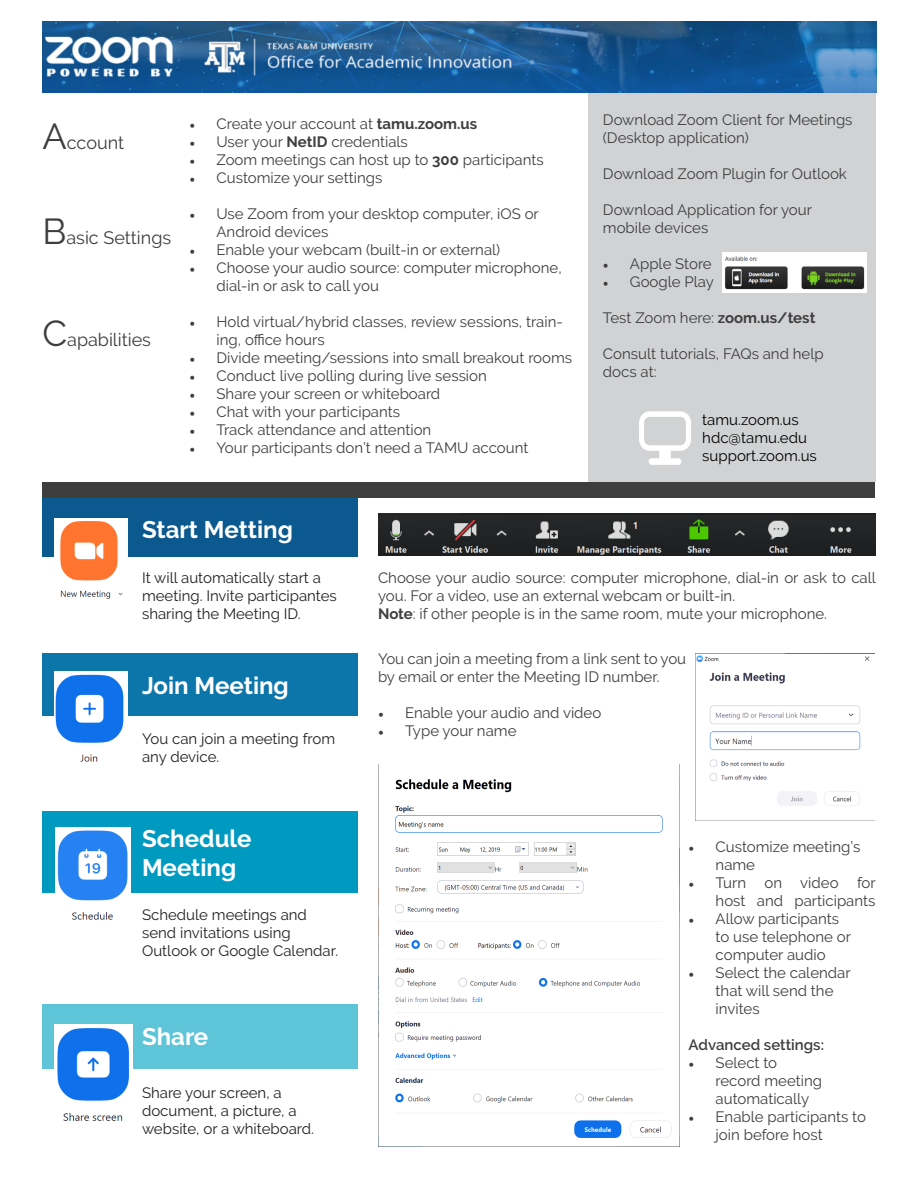
<style>
.page{position:relative;width:918px;height:1188px;background:#fff}
.page>*{position:absolute;margin:0;border:0;box-sizing:border-box;transform-origin:0 0}
.Subtitle{font:700 24px "Raleway";color:#fff}
.Text_2{font:18px "Raleway";color:#3e3e3f}
.Text_2-2{font:15px/18px "Raleway";color:#3e3e3f}
.Text_2-3{font:15px/18px "Raleway";color:#231f20}
.Contact{font:15px "Raleway";color:#000}
.Text_2-4{font:600 15px "Raleway";color:#3e3e3f}
.s1{font-size:36px}
.s2{font-family:"Minion Pro"}
.s3{font-weight:700}
</style>
<div class="page">
<div style="left:588px;top:93px;width:287px;height:389px;background:#d1d2d4"></div>
<div style="left:43px;top:1004px;width:315px;height:65px;background:#5ec4d8"></div>
<div style="left:43px;top:812px;width:315px;height:81px;background:#009ac0"></div>
<div style="left:43px;top:653px;width:315px;height:63px;background:#0c76ab"></div>
<div style="left:43px;top:497px;width:315px;height:60px;background:#0b598f"></div>
<svg style="left:639px;top:411px;width:52px;height:54px"></svg>
<div style="left:43px;top:482px;width:832px;height:15px;background:#3e3e3f"></div>
<img style="left:378px;top:514px;width:497px;height:41px">
<img style="left:695px;top:654px;width:175px;height:166px">
<img style="left:43px;top:22px;width:833px;height:71px">
<img style="left:54px;top:519px;width:74px;height:80px">
<img style="left:54px;top:671px;width:73px;height:91px">
<img style="left:55px;top:828px;width:76px;height:92px">
<img style="left:54px;top:1025px;width:79px;height:96px">
<img style="left:378px;top:764px;width:302px;height:382px">
<img style="left:722px;top:253px;width:145px;height:39px">
<p class="Text_2" style="left:43px;top:132px;width:83px"><span class="s1">A</span>ccount</p>
<p class="Text_2-2" style="left:190px;top:114px;width:289px"><span class="s2">•</span> Create your account at <span class="s3">tamu.zoom.us</span></p>
<p class="Text_2-2" style="left:190px;top:132px;width:220px"><span class="s2">•</span> User your <span class="s3">NetID</span> credentials</p>
<p class="Text_2-2" style="left:190px;top:150px;width:356px"><span class="s2">•</span> Zoom meetings can host up to <span class="s3">300</span> participants</p>
<p class="Text_2-2" style="left:190px;top:168px;width:194px"><span class="s2">•</span> Customize your settings</p>
<p class="Text_2-2" style="left:217px;top:204px;width:324px;text-indent:-27px"><span class="s2">•</span> Use Zoom from your desktop computer, iOS or<br>Android devices</p>
<p class="Text_2-2" style="left:190px;top:240px;width:312px"><span class="s2">•</span> Enable your webcam (built-in or external)</p>
<p class="Text_2-2" style="left:217px;top:258px;width:347px;text-indent:-27px"><span class="s2">•</span> Choose your audio source: computer microphone, dial-in or ask to call you</p>
<p class="Text_2-2" style="left:217px;top:312px;width:348px;text-indent:-27px"><span class="s2">•</span> Hold virtual/hybrid classes, review sessions, train&shy;ing, office hours</p>
<p class="Text_2-2" style="left:190px;top:348px;width:384px"><span class="s2">•</span> Divide meeting/sessions into small breakout rooms</p>
<p class="Text_2-2" style="left:190px;top:366px;width:299px"><span class="s2">•</span> Conduct live polling during live session</p>
<p class="Text_2-2" style="left:190px;top:384px;width:252px"><span class="s2">•</span> Share your screen or whiteboard</p>
<p class="Text_2-2" style="left:190px;top:402px;width:212px"><span class="s2">•</span> Chat with your participants</p>
<p class="Text_2-2" style="left:190px;top:420px;width:243px"><span class="s2">•</span> Track attendance and attention</p>
<p class="Text_2-2" style="left:190px;top:438px;width:340px"><span class="s2">•</span> Your participants don’t need a TAMU account</p>
<p class="Text_2" style="left:43px;top:228px;width:130px"><span class="s1">B</span>asic Settings</p>
<p class="Text_2" style="left:43px;top:330px;width:110px"><span class="s1">C</span>apabilities</p>
<p class="Text_2-2" style="left:603px;top:111px;width:251px">Download Zoom Client for Meetings (Desktop application)</p>
<p class="Text_2-2" style="left:603px;top:165px;width:245px">Download Zoom Plugin for Outlook</p>
<p class="Text_2-2" style="left:603px;top:201px;width:211px">Download Application for your mobile devices</p>
<p class="Text_2-2" style="left:603px;top:255px;width:110px"><span class="s2">•</span> Apple Store</p>
<p class="Text_2-2" style="left:603px;top:273px;width:113px"><span class="s2">•</span> Google Play</p>
<p class="Text_2-2" style="left:603px;top:309px;width:214px">Test Zoom here: <span class="s3">zoom.us/test</span></p>
<p class="Text_2-2" style="left:603px;top:345px;width:222px">Consult tutorials, FAQs and help docs at:</p>
<p class="Contact" style="left:702px;top:411px;width:98px">tamu.zoom.us</p>
<p class="Contact" style="left:702px;top:429px;width:106px">hdc@tamu.edu</p>
<p class="Contact" style="left:702px;top:447px;width:116px">support.zoom.us</p>
<p class="Subtitle" style="left:142px;top:516px;width:152px">Start Metting</p>
<p class="Text_2-3" style="left:142px;top:569px;width:196px">It will automatically start a meeting. Invite participantes sharing the Meeting ID.</p>
<p class="Subtitle" style="left:142px;top:672px;width:148px">Join Meeting</p>
<p class="Text_2-3" style="left:142px;top:729px;width:195px">You can join a meeting from any device.</p>
<p class="Subtitle" style="left:142px;top:825px;width:111px">Schedule</p>
<p class="Subtitle" style="left:142px;top:853px;width:96px">Meeting</p>
<p class="Text_2-3" style="left:142px;top:906px;width:198px">Schedule meetings and send invitations using<br>Outlook or Google Calendar.</p>
<p class="Subtitle" style="left:142px;top:1023px;width:68px">Share</p>
<p class="Text_2-3" style="left:142px;top:1083px;width:173px">Share your screen, a document, a picture, a website, or a whiteboard.</p>
<p class="Text_2-2" style="left:378px;top:568px;width:499px">Choose your audio source: computer microphone, dial-in or ask to call you. For a video, use an external webcam or built-in.</p>
<p class="Text_2-2" style="left:378px;top:604px;width:451px"><span class="s3">Note</span>: if other people is in the same room, mute your microphone.</p>
<p class="Text_2-2" style="left:378px;top:649px;width:310px">You can join a meeting from a link sent to you by email or enter the Meeting ID number.</p>
<p class="Text_2-2" style="left:378px;top:703px;width:225px"><span class="s2">•</span> Enable your audio and video</p>
<p class="Text_2-2" style="left:378px;top:721px;width:140px"><span class="s2">•</span> Type your name</p>
<p class="Text_2-2" style="left:716px;top:838px;width:146px;text-indent:-27px"><span class="s2">•</span> Customize meeting’s name</p>
<p class="Text_2-2" style="left:689px;top:874px;width:189px;text-align:right"><span class="s2">•</span> Turn on video for host and participants</p>
<p class="Text_2-2" style="left:716px;top:910px;width:137px;text-indent:-27px"><span class="s2">•</span> Allow participants to use telephone or computer audio</p>
<p class="Text_2-2" style="left:716px;top:964px;width:137px;text-indent:-27px"><span class="s2">•</span> Select the calendar that will send the invites</p>
<p class="Text_2-4" style="left:689px;top:1036px;width:137px">Advanced settings:</p>
<p class="Text_2-2" style="left:716px;top:1054px;width:108px;text-indent:-27px"><span class="s2">•</span> Select to record meeting automatically</p>
<p class="Text_2-2" style="left:716px;top:1108px;width:152px;text-indent:-27px"><span class="s2">•</span> Enable participants to join before host</p>
</div>
